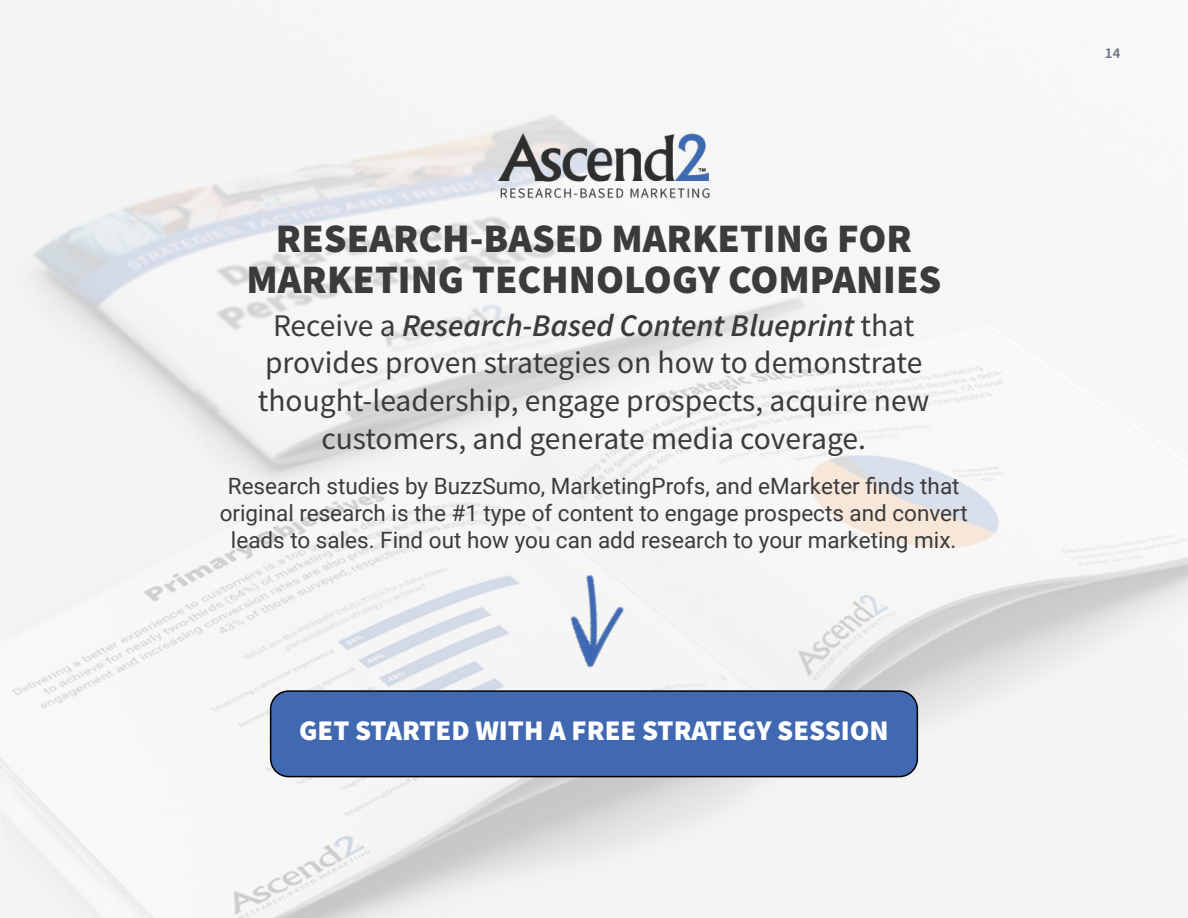
<style>
.page{position:relative;width:1188px;height:918px;background:#fff}
.page>*{position:absolute;margin:0;border:0;box-sizing:border-box;transform-origin:0 0}
.t1{font:900 40.5px/40.5px "Source Sans Pro";color:#3b3a3c;text-align:center}
.t2{font:31.5px/37.8px "Source Sans Pro";color:#3b3a3c;text-align:center}
.t3{font:900 28.5px "Source Sans Pro";color:#fff}
.t4{font:22.5px/27px "Roboto";color:#3b3a3c;text-align:center}
.t5{font:600 15px "Source Sans Pro";color:#475066}
.s1{font-weight:600;font-style:italic}
</style>
<div class="page">
<img style="left:0;top:1px;width:1188px;height:917px">
<img style="left:494px;top:123px;width:223px;height:87px">
<img style="left:527px;top:546px;width:134px;height:140px">
<div style="left:271px;top:691px;width:646px;height:86px;background:#4069b2;border-radius:18px"></div>
<div style="left:270px;top:690px;width:648px;height:87px;border:2px solid #000;border-radius:18px"></div>
<h1 class="t1" style="left:247px;top:218px;width:696px">RESEARCH-BASED MARKETING FOR<br>MARKETING TECHNOLOGY COMPANIES</h1>
<h2 class="t2" style="left:258px;top:306px;width:673px">Receive a <span class="s1">Research-Based Content Blueprint</span> that provides proven strategies on how to demonstrate thought-leadership, engage prospects, acquire new customers, and generate media coverage.</h2>
<p class="t4" style="left:220px;top:472px;width:750px">Research studies by BuzzSumo, MarketingProfs, and eMarketer finds that original research is the #1 type of content to engage prospects and convert leads to sales. Find out how you can add research to your marketing mix.</p>
<p class="t3" style="left:299px;top:711px;width:591px">GET STARTED WITH A FREE STRATEGY SESSION</p>
<p class="t5" style="left:1105px;top:43px;width:17px">14</p>
</div>
